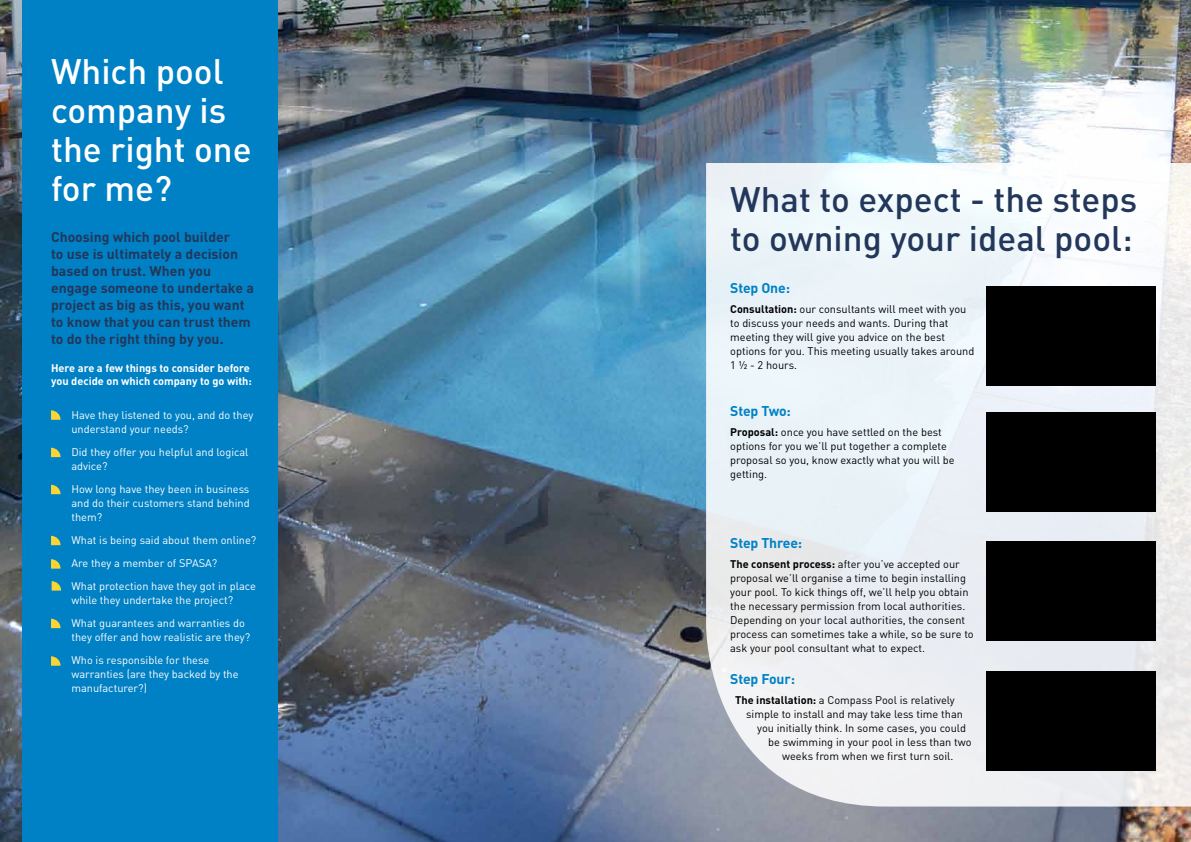
<style>
.page{position:relative;width:1191px;height:842px;background:#fff}
.page>*{position:absolute;margin:0;border:0;box-sizing:border-box;transform-origin:0 0}
.t1{font:500 35px/39px "DIN";color:#23375a}
.t2{font:500 35px/39px "DIN";color:#fff}
.t3{font:700 14px/17px "DIN";color:#23375a}
.t4{font:700 14px "DIN";letter-spacing:-.01em;color:#0081c5}
.t5{font:11px/14px "DIN";color:#000}
.t6{font:11px/14px "DIN";color:#fff}
.t7{font:700 11px/13px "DIN";color:#fff}
.s1{font-weight:700}
</style>
<div class="page">
<img style="left:0;top:0;width:1191px;height:842px">
<div style="left:23px;top:0;width:255px;height:842px;background:#0081c5"></div>
<svg style="left:706px;top:163px;width:485px;height:643px;fill:#ecf2f6"></svg>
<svg style="left:51px;top:410px;width:10px;height:10px"></svg>
<svg style="left:51px;top:448px;width:10px;height:9px"></svg>
<svg style="left:51px;top:485px;width:10px;height:9px"></svg>
<svg style="left:51px;top:536px;width:10px;height:9px"></svg>
<svg style="left:51px;top:559px;width:10px;height:10px"></svg>
<svg style="left:52px;top:581px;width:9px;height:10px"></svg>
<svg style="left:51px;top:619px;width:10px;height:9px"></svg>
<svg style="left:51px;top:656px;width:10px;height:10px"></svg>
<div style="left:986px;top:286px;width:170px;height:99px;background:#000"></div>
<div style="left:986px;top:412px;width:170px;height:100px;background:#000"></div>
<div style="left:986px;top:541px;width:170px;height:100px;background:#000"></div>
<div style="left:986px;top:671px;width:170px;height:100px;background:#000"></div>
<h1 class="t2" style="left:51px;top:51px;width:202px">Which pool company is the right one for me?</h1>
<p class="t3" style="left:51px;top:228px;width:204px">Choosing which pool builder<br>to use is ultimately a decision based on trust. When you engage someone to undertake a project as big as this, you want to know that you can trust them to do the right thing by you.</p>
<p class="t7" style="left:51px;top:361px;width:202px">Here are a few things to consider before you decide on which company to go with:</p>
<p class="t6" style="left:71px;top:408px;width:183px">Have they listened to you, and do they understand your needs?</p>
<p class="t6" style="left:71px;top:445px;width:178px">Did they offer you helpful and logical advice?</p>
<p class="t6" style="left:71px;top:482px;width:180px;text-align:justify">How long have they been in business and do their customers stand behind them?</p>
<p class="t6" style="left:71px;top:529px;width:186px;line-height:23px">What is being said about them online?<br>Are they a member of SPASA?<br>What protection have they got in place</p>
<p class="t6" style="left:71px;top:589px;width:175px;line-height:23px">while they undertake the project?<br>What guarantees and warranties do</p>
<p class="t6" style="left:71px;top:626px;width:180px;line-height:23px">they offer and how realistic are they?<br>Who is responsible for these</p>
<p class="t6" style="left:71px;top:667px;width:169px">warranties (are they backed by the manufacturer?)</p>
<h1 class="t1" style="left:730px;top:179px;width:408px">What to expect - the steps to owning your ideal pool:</h1>
<p class="t4" style="left:730px;top:279px;width:61px">Step One:</p>
<p class="t5" style="left:730px;top:302px;width:246px"><span class="s1">Consultation:</span> our consultants will meet with you to discuss your needs and wants. During that meeting they will give you advice on the best options for you. This meeting usually takes around 1 ½ - 2 hours.</p>
<p class="t4" style="left:730px;top:402px;width:62px">Step Two:</p>
<p class="t5" style="left:730px;top:425px;width:226px"><span class="s1">Proposal:</span> once you have settled on the best options for you we’ll put together a complete proposal so you, know exactly what you will be getting.</p>
<p class="t4" style="left:730px;top:534px;width:74px">Step Three:</p>
<p class="t5" style="left:730px;top:557px;width:245px"><span class="s1">The consent process:</span> after you’ve accepted our proposal we’ll organise a time to begin installing your pool. To kick things off, we’ll help you obtain the necessary permission from local authorities.<br>Depending on your local authorities, the consent process can sometimes take a while, so be sure to ask your pool consultant what to expect.</p>
<p class="t4" style="left:730px;top:670px;width:66px">Step Four:</p>
<p class="t5" style="left:735px;top:693px;width:221px"><span class="s1">The installation:</span> a Compass Pool is relatively</p>
<p class="t5" style="left:746px;top:707px;width:218px">simple to install and may take less time than</p>
<p class="t5" style="left:757px;top:721px;width:210px">you initially think. In some cases, you could</p>
<p class="t5" style="left:768px;top:735px;width:205px">be swimming in your pool in less than two</p>
<p class="t5" style="left:782px;top:749px;width:173px">weeks from when we first turn soil.</p>
</div>
